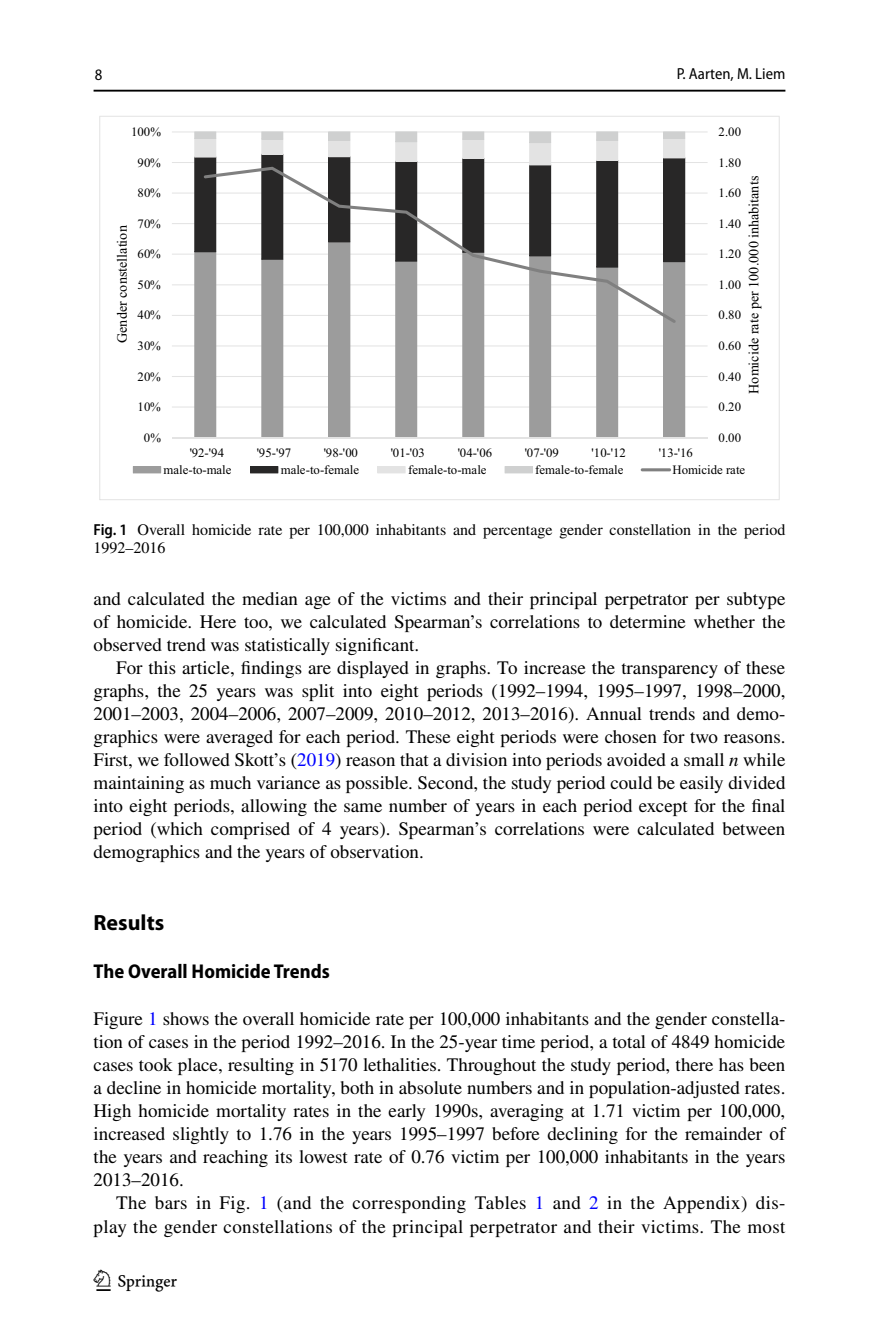
<style>
.page{position:relative;width:879px;height:1333px;background:#fff}
.page>*{position:absolute;margin:0;border:0;box-sizing:border-box;transform-origin:0 0}
.t1{font:30px "Springnew Regular 4";color:#000}
.t2{font:700 22px "Myriad Pro";color:#000}
.t3{font:700 semi-condensed 20px "Myriad Pro";color:#000}
.t4{font:19px/23px "STIX";color:#000;text-align:justify}
.t5{font:19px/23px "STIX";letter-spacing:.02em;color:#000;text-align:right}
.t6{font:16px/18.4px "STIX";color:#000}
.t7{font:semi-condensed 16px "Myriad Pro";color:#000}
.t8{font:14.2px "Times New Roman";color:#000}
.t9{font:12.8px "Times New Roman";color:#000}
.s1{font-family:"Myriad Pro";font-weight:600;font-stretch:semi-condensed}
.s2{color:#00f}
.s3{font-style:italic}
</style>
<div class="page">
<hr style="left:94px;top:90px;width:691px;height:2px;background:#000">
<svg style="left:99px;top:116px;width:681px;height:384px"></svg>
<p class="t7" style="left:95px;top:66px;width:9px">8</p>
<p class="t7" style="left:677px;top:65px;width:110px">P. Aarten, M. Liem</p>
<p class="t9" style="left:131px;top:123px;width:31px">100%</p>
<p class="t9" style="left:718px;top:123px;width:24px">2.00</p>
<p class="t9" style="left:137px;top:154px;width:25px">90%</p>
<p class="t9" style="left:718px;top:154px;width:24px">1.80</p>
<p class="t8" style="left:112px;top:343px;width:119px;rotate:-90deg">Gender constellation</p>
<p class="t9" style="left:137px;top:184px;width:25px">80%</p>
<p class="t9" style="left:137px;top:215px;width:25px">70%</p>
<p class="t9" style="left:137px;top:245px;width:25px">60%</p>
<p class="t9" style="left:137px;top:276px;width:25px">50%</p>
<p class="t9" style="left:137px;top:306px;width:25px">40%</p>
<p class="t9" style="left:137px;top:337px;width:25px">30%</p>
<p class="t9" style="left:137px;top:368px;width:25px">20%</p>
<p class="t9" style="left:718px;top:184px;width:24px">1.60</p>
<p class="t9" style="left:718px;top:215px;width:24px">1.40</p>
<p class="t9" style="left:718px;top:245px;width:24px">1.20</p>
<p class="t9" style="left:718px;top:276px;width:24px">1.00</p>
<p class="t9" style="left:718px;top:306px;width:24px">0.80</p>
<p class="t9" style="left:718px;top:337px;width:24px">0.60</p>
<p class="t9" style="left:718px;top:368px;width:24px">0.40</p>
<p class="t8" style="left:744px;top:394px;width:219px;rotate:-90deg">Homicide rate per 100.000 inhabitants</p>
<p class="t9" style="left:137px;top:398px;width:25px">10%</p>
<p class="t9" style="left:718px;top:398px;width:24px">0.20</p>
<p class="t9" style="left:144px;top:429px;width:19px">0%</p>
<p class="t9" style="left:718px;top:429px;width:24px">0.00</p>
<p class="t9" style="left:190px;top:444px;width:36px">'92-'94</p>
<p class="t9" style="left:257px;top:444px;width:36px">'95-'97</p>
<p class="t9" style="left:324px;top:444px;width:36px">'98-'00</p>
<p class="t9" style="left:391px;top:444px;width:36px">'01-'03</p>
<p class="t9" style="left:458px;top:444px;width:36px">'04-'06</p>
<p class="t9" style="left:525px;top:444px;width:36px">'07-'09</p>
<p class="t9" style="left:591px;top:444px;width:36px">'10-'12</p>
<p class="t9" style="left:658px;top:444px;width:36px">'13-'16</p>
<p class="t9" style="left:164px;top:461px;width:69px">male-to-male</p>
<p class="t9" style="left:281px;top:461px;width:80px">male-to-female</p>
<p class="t9" style="left:408px;top:461px;width:80px">female-to-male</p>
<p class="t9" style="left:535px;top:461px;width:90px">female-to-female</p>
<p class="t9" style="left:672px;top:461px;width:74px">Homicide rate</p>
<p class="t6" style="left:94px;top:521px;width:693px"><span class="s1">Fig. 1</span> Overall homicide rate per 100,000 inhabitants and percentage gender constellation in the period<br>1992–2016</p>
<p class="t4" style="left:94px;top:588px;width:693px">and calculated the median age of the victims and their principal perpetrator per subtype of homicide. Here too, we calculated Spearman’s correlations to determine whether the observed trend was statistically significant.</p>
<p class="t4" style="left:94px;top:657px;width:693px;text-indent:23px">For this article, findings are displayed in graphs. To increase the transparency of these graphs, the 25 years was split into eight periods (1992–1994, 1995–1997, 1998–2000, 2001–2003, 2004–2006, 2007–2009, 2010–2012, 2013–2016). Annual trends and demo&shy;graphics were averaged for each period. These eight periods were chosen for two reasons.<br>First, we followed Skott’s (<span class="s2">2019</span>) reason that a division into periods avoided a small <span class="s3">n</span> while maintaining as much variance as possible. Second, the study period could be easily divided into eight periods, allowing the same number of years in each period except for the final period (which comprised of 4 years). Spearman’s correlations were calculated between demographics and the years of observation.</p>
<p class="t2" style="left:94px;top:908px;width:72px">Results</p>
<p class="t3" style="left:94px;top:960px;width:238px">The Overall Homicide Trends</p>
<p class="t4" style="left:94px;top:1008px;width:693px">Figure <span class="s2">1</span> shows the overall homicide rate per 100,000 inhabitants and the gender constella&shy;tion of cases in the period 1992–2016. In the 25-year time period, a total of 4849 homicide cases took place, resulting in 5170 lethalities. Throughout the study period, there has been a decline in homicide mortality, both in absolute numbers and in population-adjusted rates.<br>High homicide mortality rates in the early 1990s, averaging at 1.71 victim per 100,000, increased slightly to 1.76 in the years 1995–1997 before declining for the remainder of the years and reaching its lowest rate of 0.76 victim per 100,000 inhabitants in the years 2013–2016.</p>
<p class="t5" style="left:94px;top:1192px;width:693px">The bars in Fig. <span class="s2">1</span> (and the corresponding Tables <span class="s2">1</span> and <span class="s2">2</span> in the Appendix) dis&shy;play the gender constellations of the principal perpetrator and their victims. The most</p>
<h1 class="t1" style="left:96px;top:1269px;width:83px">1 3</h1>
</div>
